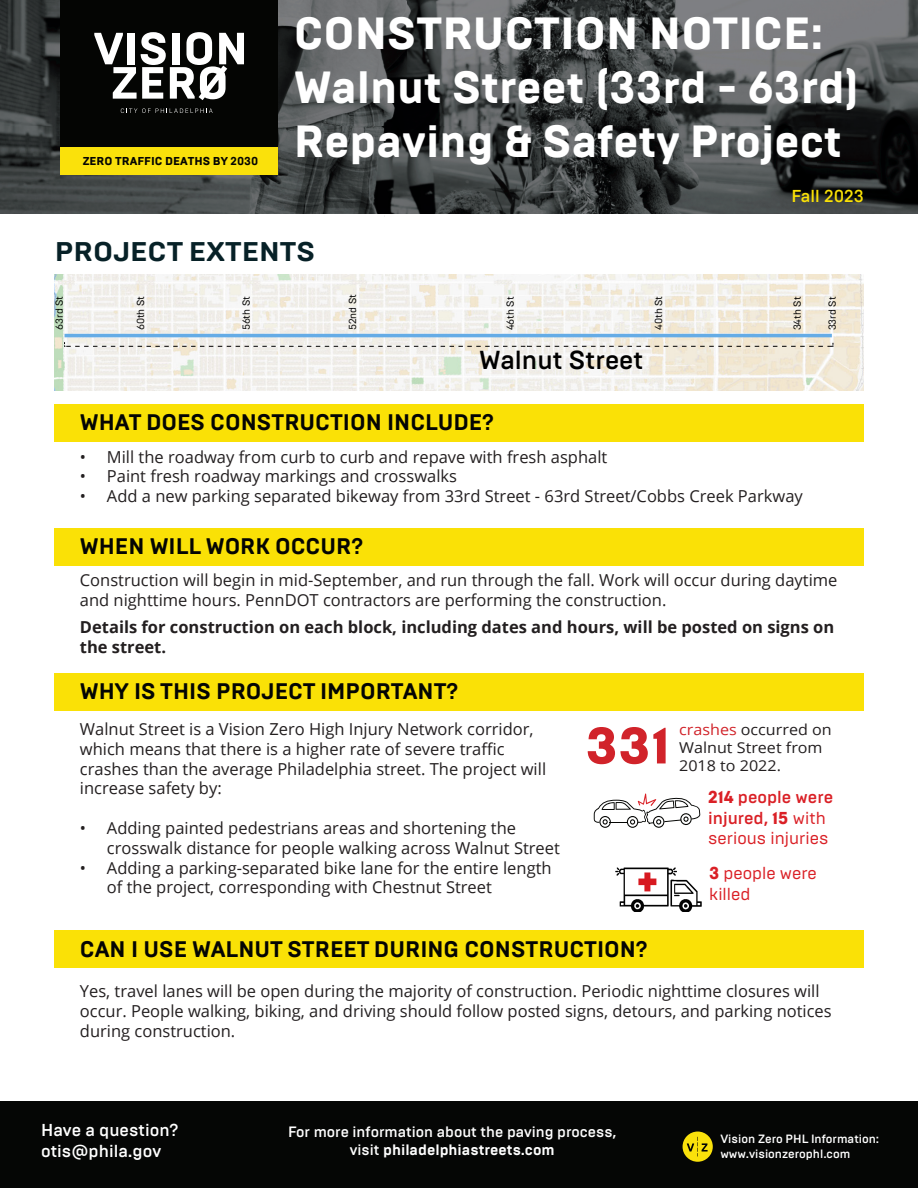
<style>
.page{position:relative;width:918px;height:1188px;background:#fff}
.page>*{position:absolute;margin:0;border:0;box-sizing:border-box;transform-origin:0 0}
.t1{font:900 51px "Brutal Type";color:#d1232a;scale:1.07 1}
.t2{font:800 45px/54px "Brutal Type";color:#fff}
.t3{font:700 27px "Brutal Type";color:#072127;scale:1.07 1}
.t4{font:500 25.95px "Brutal Type";color:#000}
.Paragraph_Style_1{font:700 22.5px "Brutal Type";color:#040503}
.t5{font:17.25px/20.7px "Brutal Type";color:#da2026}
.t6{font:500 17.25px/20.7px "Brutal Type";color:#fff}
.t7{font:500 17.25px "Brutal Type";color:#fae106}
.Facts_Text{font:16.5px/19.8px "Open Sans";color:#231f20}
.Facts_Text-2{font:700 16.5px/19.8px "Open Sans";color:#231f20}
.t8{font:500 15px/18px "Brutal Type";color:#fff;text-align:center}
.t9{font:15px/18px "Open Sans";color:#231f20;scale:1.07 1}
.t10{font:500 12px/14.4px "Brutal Type";color:#fff}
.t11{font:800 11.4px "Brutal Type";color:#040503}
.t12{font:10.2px "Brutal Type";color:#000}
.s1{color:#d1232a}
.s2{font-weight:900}
.s3{font-weight:500}
.s4{font-weight:700}
</style>
<div class="page">
<img style="left:0;top:0;width:918px;height:214px">
<svg style="left:410px;top:211px;width:8px;height:3px"></svg>
<div style="left:60px;top:0;width:218px;height:148px;background:#040503"></div>
<svg style="left:94px;top:32px;width:150px;height:68px"></svg>
<svg style="left:121px;top:108px;width:92px;height:5px"></svg>
<div style="left:60px;top:148px;width:218px;height:27px;background:#fae10b"></div>
<div style="left:0;top:1101px;width:918px;height:87px;background:#050605"></div>
<div style="left:683px;top:1132px;width:30px;height:30px;background:#fae10b;border-radius:50%"></div>
<svg style="left:687px;top:1137px;width:21px;height:19px"></svg>
<div style="left:54px;top:404px;width:810px;height:38px;background:#fae106"></div>
<div style="left:54px;top:528px;width:810px;height:38px;background:#fae106"></div>
<div style="left:54px;top:673px;width:810px;height:38px;background:#fae106"></div>
<div style="left:54px;top:930px;width:810px;height:38px;background:#fae106"></div>
<svg style="left:594px;top:794px;width:106px;height:34px"></svg>
<img style="left:615px;top:868px;width:87px;height:44px">
<img style="left:55px;top:274px;width:809px;height:117px">
<svg style="left:64px;top:342px;width:770px;height:5px"></svg>
<hr style="left:65px;top:334px;width:767px;height:3px;background:#65ace6">
<p class="t11" style="left:83px;top:154px;width:177px">ZERO TRAFFIC DEATHS BY 2030</p>
<h2 class="t2" style="left:294px;top:7px;width:567px">CONSTRUCTION NOTICE:<br>Walnut Street (33rd - 63rd)<br>Repaving &amp; Safety Project</h2>
<p class="t7" style="left:791px;top:185px;width:74px">Fall 2023</p>
<p class="t3" style="left:55px;top:235px;width:245px">PROJECT EXTENTS</p>
<p class="t12" style="left:53px;top:330px;width:35px;rotate:-90deg">63rd St</p>
<p class="t12" style="left:134px;top:330px;width:36px;rotate:-90deg">60th St</p>
<p class="t12" style="left:240px;top:330px;width:36px;rotate:-90deg">56th St</p>
<p class="t12" style="left:346px;top:330px;width:38px;rotate:-90deg">52nd St</p>
<p class="t12" style="left:504px;top:330px;width:35px;rotate:-90deg">46th St</p>
<p class="t12" style="left:653px;top:330px;width:36px;rotate:-90deg">40th St</p>
<p class="t12" style="left:791px;top:330px;width:35px;rotate:-90deg">34th St</p>
<p class="t12" style="left:826px;top:330px;width:35px;rotate:-90deg">33rd St</p>
<h3 class="t4" style="left:479px;top:344px;width:166px">Walnut Street</h3>
<p class="Paragraph_Style_1" style="left:80px;top:409px;width:416px">WHAT DOES CONSTRUCTION INCLUDE?</p>
<p class="Facts_Text" style="left:80px;top:446px;width:529px">• Mill the roadway from curb to curb and repave with fresh asphalt</p>
<p class="Facts_Text" style="left:80px;top:466px;width:379px">• Paint fresh roadway markings and crosswalks</p>
<p class="Facts_Text" style="left:80px;top:486px;width:724px">• Add a new parking separated bikeway from 33rd Street - 63rd Street/Cobbs Creek Parkway</p>
<p class="Paragraph_Style_1" style="left:80px;top:533px;width:285px">WHEN WILL WORK OCCUR?</p>
<p class="Facts_Text" style="left:80px;top:570px;width:759px">Construction will begin in mid-September, and run through the fall. Work will occur during daytime and nighttime hours. PennDOT contractors are performing the construction.</p>
<p class="Facts_Text-2" style="left:80px;top:617px;width:756px">Details for construction on each block, including dates and hours, will be posted on signs on the street.</p>
<p class="Paragraph_Style_1" style="left:80px;top:678px;width:380px">WHY IS THIS PROJECT IMPORTANT?</p>
<p class="Facts_Text" style="left:80px;top:719px;width:468px">Walnut Street is a Vision Zero High Injury Network corridor, which means that there is a higher rate of severe traffic crashes than the average Philadelphia street. The project will increase safety by:</p>
<p class="Facts_Text" style="left:107px;top:818px;width:455px;text-indent:-27px">• Adding painted pedestrians areas and shortening the crosswalk distance for people walking across Walnut Street</p>
<p class="Facts_Text" style="left:107px;top:857px;width:446px;text-indent:-27px">• Adding a parking-separated bike lane for the entire length of the project, corresponding with Chestnut Street</p>
<p class="t1" style="left:585px;top:714px;width:81px">331</p>
<p class="t9" style="left:679px;top:720px;width:144px"><span class="s1">crashes</span> occurred on<br>Walnut Street from</p>
<p class="t9" style="left:679px;top:756px;width:97px">2018 to 2022.</p>
<p class="t5" style="left:708px;top:787px;width:127px"><span class="s2">214</span> <span class="s3">people were injured,</span> <span class="s2">15</span> with serious injuries</p>
<p class="t5" style="left:709px;top:862px;width:109px"><span class="s2">3</span> people were killed</p>
<p class="Paragraph_Style_1" style="left:80px;top:935px;width:569px">CAN I USE WALNUT STREET DURING CONSTRUCTION?</p>
<p class="Facts_Text" style="left:80px;top:981px;width:753px">Yes, travel lanes will be open during the majority of construction. Periodic nighttime closures will occur. People walking, biking, and driving should follow posted signs, detours, and parking notices during construction.</p>
<p class="t6" style="left:41px;top:1120px;width:139px">Have a question? otis@phila.gov</p>
<p class="t8" style="left:288px;top:1123px;width:330px">For more information about the paving process, visit <span class="s4">philadelphiastreets.com</span></p>
<p class="t10" style="left:720px;top:1132px;width:160px">Vision Zero PHL Information: www.visionzerophl.com</p>
</div>
